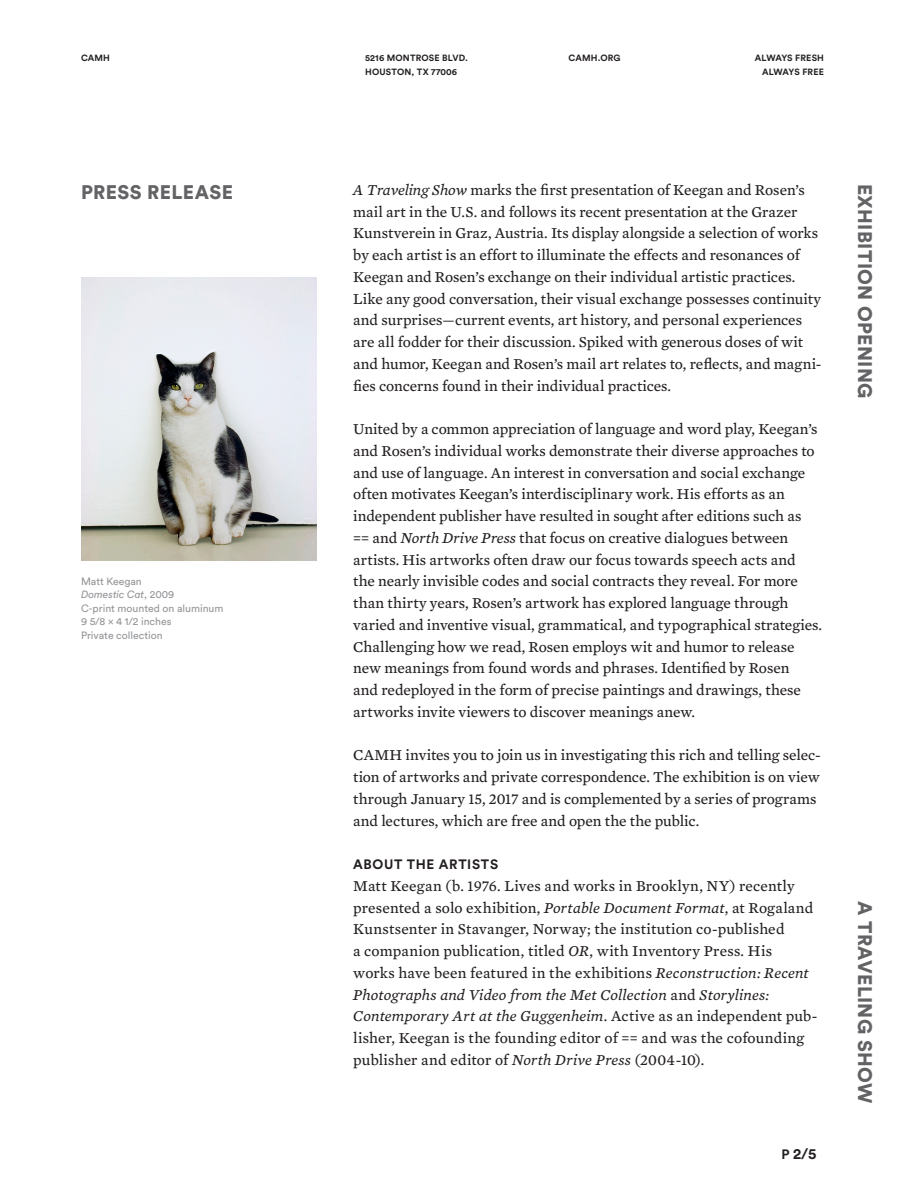
<style>
.page{position:relative;width:918px;height:1188px;background:#fff}
.page>*{position:absolute;margin:0;border:0;box-sizing:border-box;transform-origin:0 0}
.t1{font:900 19.5px "Circular Std";letter-spacing:.02em;color:#636366}
.Body_1_Intro{font:15.45px/21.8px "Mercury Text G3 Roman";color:#231f20}
.t2{font:700 15px "Circular Std";color:#231f20}
.Body_1_Intro-2{font:700 13.5px "Circular Std";letter-spacing:.05em;color:#231f20}
.t3{font:10.5px/13.5px "Circular Std";color:#939598}
.t4{font:700 9px/13.5px "Circular Std";letter-spacing:.02em;color:#231f20}
.s1{font-style:italic}
.s2{font-family:"Mercury Text G3";font-style:italic}
.s3{font-size:13.5px}
</style>
<div class="page">
<img style="left:81px;top:278px;width:235px;height:283px">
<p class="t4" style="left:81px;top:51px;width:30px">CAMH</p>
<p class="t1" style="left:81px;top:180px;width:154px">PRESS RELEASE</p>
<p class="t3" style="left:81px;top:574px;width:144px">Matt Keegan<br><span class="s1">Domestic Cat</span>, 2009<br>C-print mounted on aluminum<br>9 5/8 x 4 1/2 inches<br>Private collection</p>
<p class="t4" style="left:365px;top:51px;width:104px">5216 MONTROSE BLVD.<br>HOUSTON, TX 77006</p>
<p class="t4" style="left:569px;top:51px;width:53px">CAMH.ORG</p>
<p class="t4" style="left:755px;top:51px;width:71px;text-align:right">ALWAYS FRESH<br>ALWAYS FREE</p>
<p class="Body_1_Intro" style="left:353px;top:179px;width:470px"><span class="s2">A Traveling Show</span> marks the first presentation of Keegan and Rosen’s mail art in the U.S. and follows its recent presentation at the Grazer Kunstverein in Graz, Austria. Its display alongside a selection of works by each artist is an effort to illuminate the effects and resonances of Keegan and Rosen’s exchange on their individual artistic practices.<br>Like any good conversation, their visual exchange possesses continuity and surprises—current events, art history, and personal experiences are all fodder for their discussion. Spiked with generous doses of wit and humor, Keegan and Rosen’s mail art relates to, reflects, and magni&shy;fies concerns found in their individual practices.</p>
<p class="Body_1_Intro" style="left:353px;top:418px;width:470px">United by a common appreciation of language and word play, Keegan’s and Rosen’s individual works demonstrate their diverse approaches to and use of language. An interest in conversation and social exchange often motivates Keegan’s interdisciplinary work. His efforts as an independent publisher have resulted in sought after editions such as<br>== and <span class="s2">North Drive Press</span> that focus on creative dialogues between artists. His artworks often draw our focus towards speech acts and<br>the nearly invisible codes and social contracts they reveal. For more than thirty years, Rosen’s artwork has explored language through varied and inventive visual, grammatical, and typographical strategies.<br>Challenging how we read, Rosen employs wit and humor to release new meanings from found words and phrases. Identified by Rosen<br>and redeployed in the form of precise paintings and drawings, these artworks invite viewers to discover meanings anew.</p>
<p class="Body_1_Intro" style="left:353px;top:744px;width:469px">CAMH invites you to join us in investigating this rich and telling selec&shy;tion of artworks and private correspondence. The exhibition is on view through January 15, 2017 and is complemented by a series of programs and lectures, which are free and open the the public.</p>
<p class="Body_1_Intro-2" style="left:353px;top:856px;width:146px">ABOUT THE ARTISTS</p>
<p class="Body_1_Intro" style="left:353px;top:875px;width:466px">Matt Keegan (b. 1976. Lives and works in Brooklyn, NY) recently presented a solo exhibition, <span class="s2">Portable Document Format</span>, at Rogaland Kunstsenter in Stavanger, Norway; the institution co-published<br>a companion publication, titled <span class="s2">OR</span>, with Inventory Press. His<br>works have been featured in the exhibitions <span class="s2">Reconstruction: Recent Photographs and Video from the Met Collection</span> and <span class="s2">Storylines:<br>Contemporary Art at the Guggenheim</span>. Active as an independent pub&shy;lisher, Keegan is the founding editor of == and was the cofounding publisher and editor of <span class="s2">North Drive Press</span> (2004-10).</p>
<p class="t2" style="left:782px;top:1144px;width:36px"><span class="s3">P</span> 2/5</p>
<p class="t1" style="left:878px;top:184px;width:216px;rotate:90deg">EXHIBITION OPENING</p>
<p class="t1" style="left:878px;top:901px;width:203px;rotate:90deg">A TRAVELING SHOW</p>
</div>
